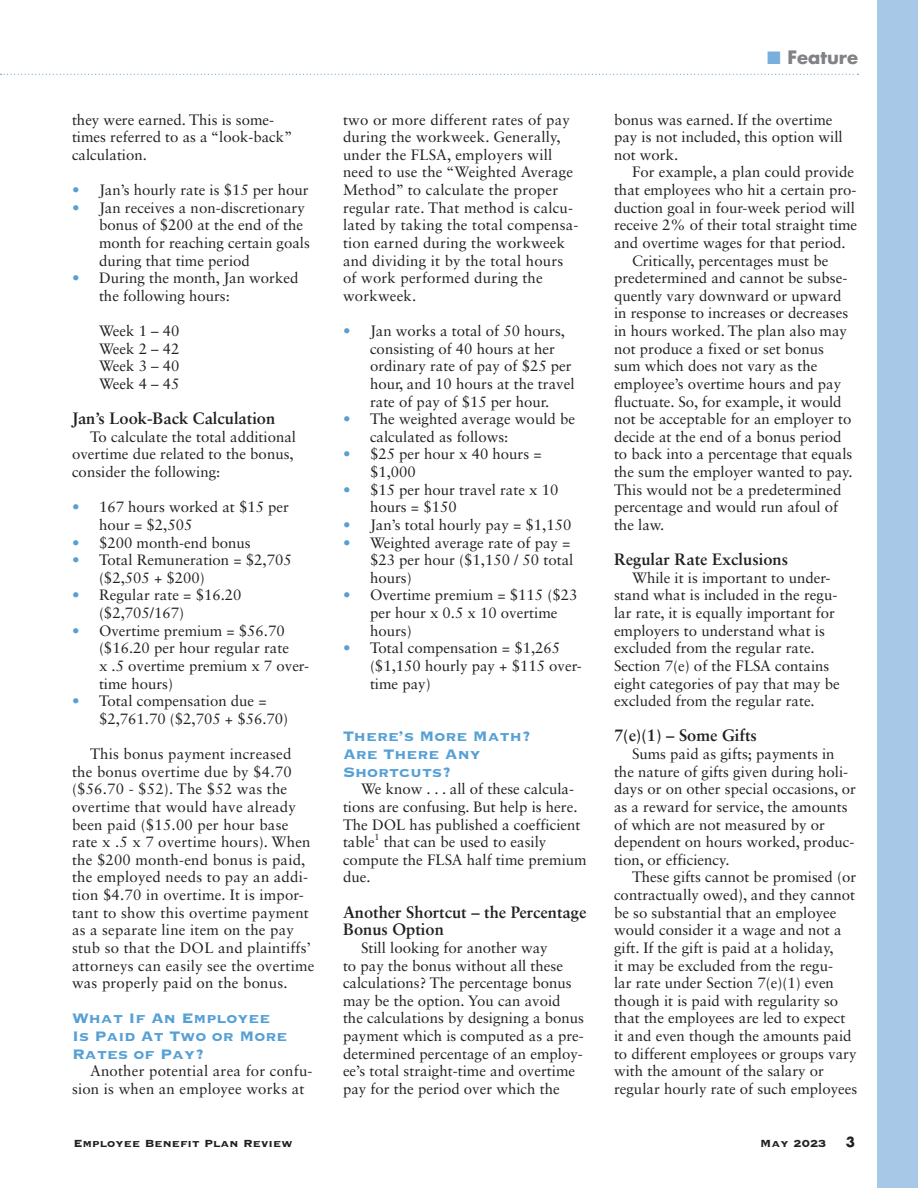
<style>
.page{position:relative;width:918px;height:1188px;background:#fff}
.page>*{position:absolute;margin:0;border:0;box-sizing:border-box;transform-origin:0 0}
.HeadA{font:18px/17.7px "Copperplate Gothic Std 33 BC";color:#56a0d5}
.t1{font:700 18px "Futura Std";color:#808285}
.HeadB{font:700 16.5px/17.7px "Sabon LT Std";color:#231f20}
.TextInd{font:15px/17.7px "Sabon LT Std";color:#231f20}
.SUB_BList{font:15px "Sabon LT Std";color:#231f20}
.SUB_BList1{font:15px "Sabon LT Std";color:#231f20}
.SUB_BList2{font:15px "Sabon LT Std";color:#231f20}
.t2{font:13.5px "Copperplate Gothic Std 33 BC";color:#231f20}
.t3{font:700 13.5px "Futura Std";color:#231f20}
.TextInd-2{font:9px "Sabon LT Std";color:#231f20}
.s1{color:#56a0d5}
.s2{color:#78afdc}
</style>
<div class="page">
<svg style="left:1px;top:74px;width:857px;height:1px"></svg>
<div style="left:877px;top:0;width:41px;height:1188px;background:#a8c8e7"></div>
<p class="TextInd" style="left:72px;top:110px;width:222px">they were earned. This is some&shy;times referred to as a “look-back” calculation.</p>
<p class="TextInd" style="left:72px;top:181px;width:238px"><span class="s1">•</span> Jan’s hourly rate is $15 per hour</p>
<p class="TextInd" style="left:99px;top:198px;width:212px;text-indent:-27px"><span class="s1">•</span> Jan receives a non-discretionary bonus of $200 at the end of the month for reaching certain goals during that time period</p>
<p class="TextInd" style="left:99px;top:269px;width:201px;text-indent:-27px"><span class="s1">•</span> During the month, Jan worked the following hours:</p>
<p class="SUB_BList1" style="left:99px;top:322px;width:82px">Week 1 – 40</p>
<p class="SUB_BList" style="left:99px;top:339px;width:82px">Week 2 – 42</p>
<p class="SUB_BList" style="left:99px;top:357px;width:82px">Week 3 – 40</p>
<p class="SUB_BList2" style="left:99px;top:375px;width:82px">Week 4 – 45</p>
<p class="HeadB" style="left:72px;top:409px;width:205px">Jan’s Look-Back Calculation</p>
<p class="TextInd" style="left:72px;top:428px;width:226px;text-indent:18px">To calculate the total additional overtime due related to the bonus, consider the following:</p>
<p class="TextInd" style="left:99px;top:498px;width:192px;text-indent:-27px"><span class="s1">•</span> 167 hours worked at $15 per hour = $2,505</p>
<p class="TextInd" style="left:72px;top:533px;width:180px"><span class="s1">•</span> $200 month-end bonus</p>
<p class="TextInd" style="left:99px;top:551px;width:194px;text-indent:-27px"><span class="s1">•</span> Total Remuneration = $2,705 ($2,505 + $200)</p>
<p class="TextInd" style="left:99px;top:586px;width:144px;text-indent:-27px"><span class="s1">•</span> Regular rate = $16.20 ($2,705/167)</p>
<p class="TextInd" style="left:99px;top:621px;width:211px;text-indent:-27px"><span class="s1">•</span> Overtime premium = $56.70 ($16.20 per hour regular rate<br>x .5 overtime premium x 7 over&shy;time hours)</p>
<p class="TextInd" style="left:99px;top:692px;width:191px;text-indent:-27px"><span class="s1">•</span> Total compensation due = $2,761.70 ($2,705 + $56.70)</p>
<p class="TextInd" style="left:72px;top:745px;width:244px;text-indent:18px">This bonus payment increased the bonus overtime due by $4.70 ($56.70 - $52). The $52 was the overtime that would have already been paid ($15.00 per hour base rate x .5 x 7 overtime hours). When the $200 month-end bonus is paid, the employed needs to pay an addi&shy;tion $4.70 in overtime. It is impor&shy;tant to show this overtime payment as a separate line item on the pay stub so that the DOL and plaintiffs’ attorneys can easily see the overtime was properly paid on the bonus.</p>
<p class="HeadA" style="left:72px;top:1010px;width:217px">What If An Employee<br>Is Paid At Two or More<br>Rates of Pay?</p>
<p class="TextInd" style="left:72px;top:1062px;width:242px;text-indent:18px">Another potential area for confu&shy;sion is when an employee works at</p>
<p class="TextInd" style="left:343px;top:110px;width:237px">two or more different rates of pay during the workweek. Generally, under the FLSA, employers will need to use the “Weighted Average<br>Method” to calculate the proper regular rate. That method is calcu&shy;lated by taking the total compensa&shy;tion earned during the workweek and dividing it by the total hours of work performed during the workweek.</p>
<p class="TextInd" style="left:370px;top:322px;width:206px;text-indent:-27px"><span class="s1">•</span> Jan works a total of 50 hours, consisting of 40 hours at her ordinary rate of pay of $25 per hour, and 10 hours at the travel rate of pay of $15 per hour.</p>
<p class="TextInd" style="left:370px;top:410px;width:207px;text-indent:-27px"><span class="s1">•</span> The weighted average would be calculated as follows:</p>
<p class="TextInd" style="left:370px;top:445px;width:173px;text-indent:-27px"><span class="s1">•</span> $25 per hour x 40 hours = $1,000</p>
<p class="TextInd" style="left:370px;top:480px;width:190px;text-indent:-27px"><span class="s1">•</span> $15 per hour travel rate x 10 hours = $150</p>
<p class="TextInd" style="left:343px;top:516px;width:230px"><span class="s1">•</span> Jan’s total hourly pay = $1,150</p>
<p class="TextInd" style="left:370px;top:533px;width:205px;text-indent:-27px"><span class="s1">•</span> Weighted average rate of pay = $23 per hour ($1,150 / 50 total hours)</p>
<p class="TextInd" style="left:370px;top:586px;width:209px;text-indent:-27px"><span class="s1">•</span> Overtime premium = $115 ($23 per hour x 0.5 x 10 overtime hours)</p>
<p class="TextInd" style="left:370px;top:639px;width:213px;text-indent:-27px"><span class="s1">•</span> Total compensation = $1,265 ($1,150 hourly pay + $115 over&shy;time pay)</p>
<p class="HeadA" style="left:343px;top:728px;width:189px">There’s More Math?<br>Are There Any<br>Shortcuts?</p>
<p class="TextInd" style="left:343px;top:780px;width:239px;text-indent:18px">We know . . . all of these calcula&shy;tions are confusing. But help is here.<br>The DOL has published a coefficient table</p>
<p class="TextInd-2" style="left:375px;top:831px;width:7px">1</p>
<p class="TextInd" style="left:343px;top:833px;width:245px;text-indent:41px">that can be used to easily compute the FLSA half time premium due.</p>
<p class="HeadB" style="left:343px;top:903px;width:245px">Another Shortcut – the Percentage<br>Bonus Option</p>
<p class="TextInd" style="left:343px;top:939px;width:242px;text-indent:18px">Still looking for another way<br>to pay the bonus without all these calculations? The percentage bonus may be the option. You can avoid the calculations by designing a bonus payment which is computed as a pre&shy;determined percentage of an employ&shy;ee’s total straight-time and overtime pay for the period over which the</p>
<p class="t1" style="left:767px;top:45px;width:92px"><span class="s2">■</span> Feature</p>
<p class="TextInd" style="left:614px;top:110px;width:230px">bonus was earned. If the overtime pay is not included, this option will not work.</p>
<p class="TextInd" style="left:614px;top:163px;width:245px;text-indent:18px">For example, a plan could provide that employees who hit a certain pro&shy;duction goal in four-week period will receive 2% of their total straight time and overtime wages for that period.</p>
<p class="TextInd" style="left:614px;top:251px;width:240px;text-indent:18px">Critically, percentages must be predetermined and cannot be subse&shy;quently vary downward or upward in response to increases or decreases in hours worked. The plan also may not produce a fixed or set bonus sum which does not vary as the employee’s overtime hours and pay fluctuate. So, for example, it would not be acceptable for an employer to decide at the end of a bonus period to back into a percentage that equals the sum the employer wanted to pay.<br>This would not be a predetermined percentage and would run afoul of the law.</p>
<p class="HeadB" style="left:614px;top:550px;width:176px">Regular Rate Exclusions</p>
<p class="TextInd" style="left:614px;top:569px;width:227px;text-indent:18px">While it is important to under&shy;stand what is included in the regu&shy;lar rate, it is equally important for employers to understand what is excluded from the regular rate.<br>Section 7(e) of the FLSA contains eight categories of pay that may be excluded from the regular rate.</p>
<p class="HeadB" style="left:614px;top:726px;width:144px">7(e)(1) – Some Gifts</p>
<p class="TextInd" style="left:614px;top:745px;width:244px;text-indent:18px">Sums paid as gifts; payments in the nature of gifts given during holi&shy;days or on other special occasions, or as a reward for service, the amounts of which are not measured by or dependent on hours worked, produc&shy;tion, or efficiency.</p>
<p class="TextInd" style="left:614px;top:868px;width:245px;text-indent:18px">These gifts cannot be promised (or contractually owed), and they cannot be so substantial that an employee would consider it a wage and not a gift. If the gift is paid at a holiday,<br>it may be excluded from the regu-<br>lar rate under Section 7(e)(1) even though it is paid with regularity so that the employees are led to expect it and even though the amounts paid to different employees or groups vary with the amount of the salary or regular hourly rate of such employees</p>
<p class="t2" style="left:74px;top:1136px;width:221px">Employee Benefit Plan Review</p>
<p class="t2" style="left:760px;top:1136px;width:68px">May 2023</p>
<p class="t3" style="left:846px;top:1133px;width:11px">3</p>
</div>
